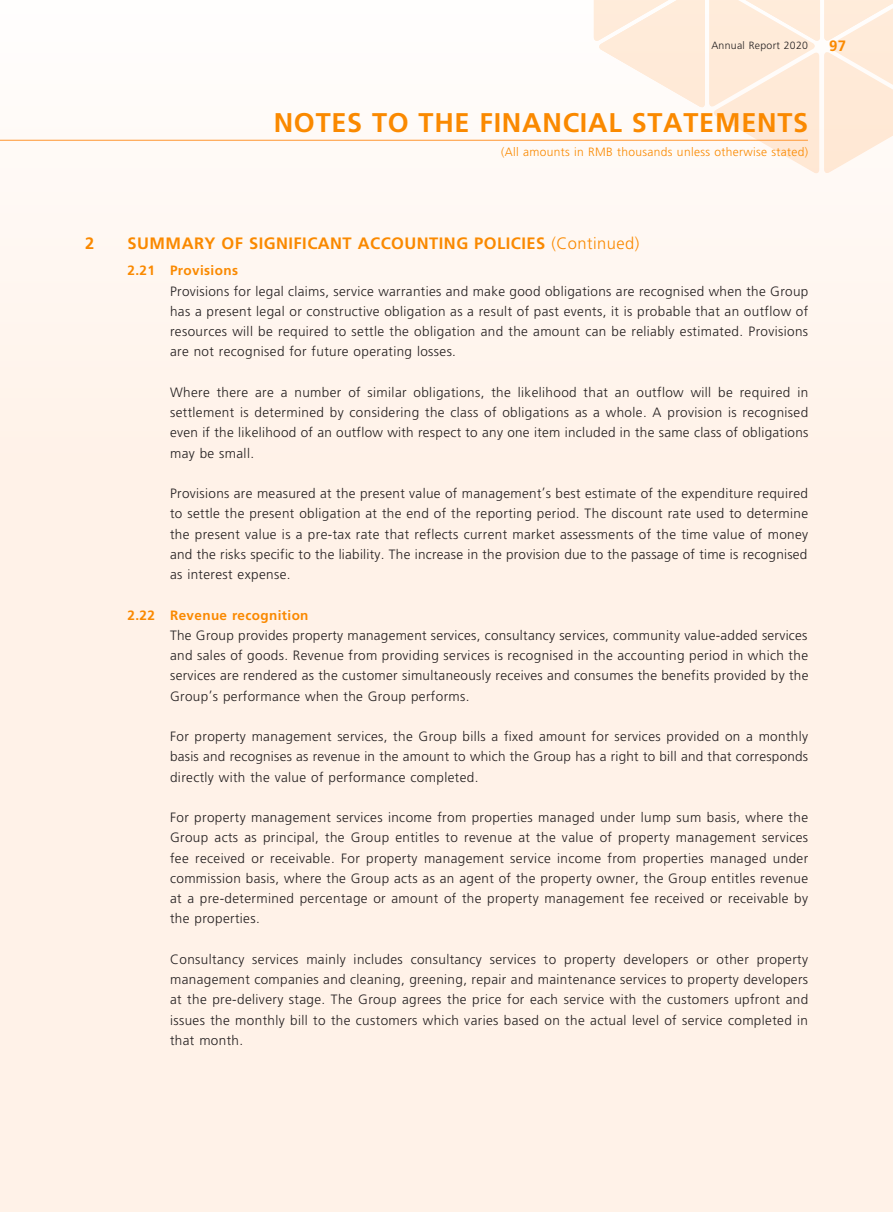
<style>
.page{position:relative;width:893px;height:1212px;background:#fff2e8}
.page>*{position:absolute;margin:0;border:0;box-sizing:border-box;transform-origin:0 0}
.t1{font:700 27px "Frutiger LT Std";letter-spacing:.03em;color:#fa8900}
.t2{font:700 16.5px "Frutiger LT Std";letter-spacing:.03em;color:#fa8900}
.t3{font:700 15px "Frutiger LT Std";color:#fa8900}
.t4{font:300 13.5px/20.2px "Frutiger LT Std";letter-spacing:.03em;color:#231f20;text-align:justify}
.t5{font:700 13.5px "Frutiger LT Std";letter-spacing:.03em;color:#fa8900}
.t6{font:300 12px "Frutiger LT Std";letter-spacing:.03em;color:#fa8900}
.t7{font:300 10.5px "Frutiger LT Std";letter-spacing:.03em;color:#231f20}
.s1{font-weight:300}
</style>
<div class="page">
<svg style="left:594px;top:0;width:299px;height:174px"></svg>
<hr style="left:0;top:140px;width:808px;height:1px;background:#ffa044">
<p class="t7" style="left:711px;top:40px;width:98px">Annual Report 2020</p>
<p class="t3" style="left:829px;top:37px;width:19px">97</p>
<h1 class="t1" style="left:274px;top:107px;width:536px">NOTES TO THE FINANCIAL STATEMENTS</h1>
<p class="t6" style="left:501px;top:146px;width:308px">(All amounts in RMB thousands unless otherwise stated)</p>
<p class="t2" style="left:85px;top:233px;width:11px">2</p>
<p class="t2" style="left:128px;top:233px;width:513px">SUMMARY OF SIGNIFICANT ACCOUNTING POLICIES <span class="s1">(Continued)</span></p>
<p class="t5" style="left:128px;top:263px;width:112px">2.21 Provisions</p>
<p class="t4" style="left:170px;top:281px;width:640px">Provisions for legal claims, service warranties and make good obligations are recognised when the Group has a present legal or constructive obligation as a result of past events, it is probable that an outflow of resources will be required to settle the obligation and the amount can be reliably estimated. Provisions are not recognised for future operating losses.</p>
<p class="t4" style="left:170px;top:382px;width:640px">Where there are a number of similar obligations, the likelihood that an outflow will be required in settlement is determined by considering the class of obligations as a whole. A provision is recognised even if the likelihood of an outflow with respect to any one item included in the same class of obligations may be small.</p>
<p class="t4" style="left:170px;top:483px;width:640px">Provisions are measured at the present value of management’s best estimate of the expenditure required to settle the present obligation at the end of the reporting period. The discount rate used to determine the present value is a pre-tax rate that reflects current market assessments of the time value of money and the risks specific to the liability. The increase in the provision due to the passage of time is recognised as interest expense.</p>
<p class="t5" style="left:128px;top:607px;width:182px">2.22 Revenue recognition</p>
<p class="t4" style="left:170px;top:625px;width:640px">The Group provides property management services, consultancy services, community value-added services and sales of goods. Revenue from providing services is recognised in the accounting period in which the services are rendered as the customer simultaneously receives and consumes the benefits provided by the Group’s performance when the Group performs.</p>
<p class="t4" style="left:170px;top:726px;width:640px">For property management services, the Group bills a fixed amount for services provided on a monthly basis and recognises as revenue in the amount to which the Group has a right to bill and that corresponds directly with the value of performance completed.</p>
<p class="t4" style="left:170px;top:807px;width:640px">For property management services income from properties managed under lump sum basis, where the Group acts as principal, the Group entitles to revenue at the value of property management services fee received or receivable. For property management service income from properties managed under commission basis, where the Group acts as an agent of the property owner, the Group entitles revenue at a pre-determined percentage or amount of the property management fee received or receivable by the properties.</p>
<p class="t4" style="left:170px;top:949px;width:640px">Consultancy services mainly includes consultancy services to property developers or other property management companies and cleaning, greening, repair and maintenance services to property developers at the pre-delivery stage. The Group agrees the price for each service with the customers upfront and issues the monthly bill to the customers which varies based on the actual level of service completed in that month.</p>
</div>
